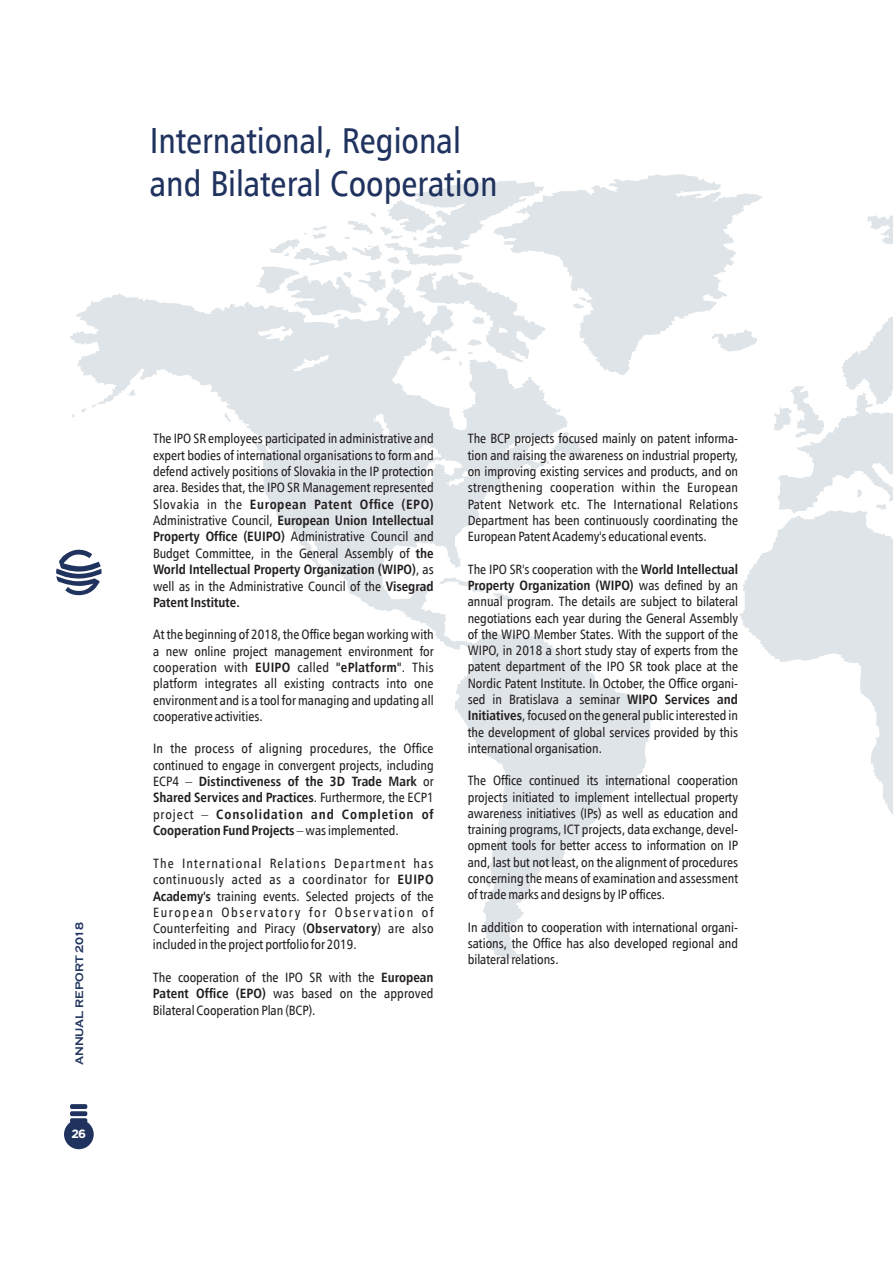
<style>
.page{position:relative;width:893px;height:1263px;background:#fff}
.page>*{position:absolute;margin:0;border:0;box-sizing:border-box;transform-origin:0 0}
.t1{font:36px/43.3px "Humanist 777 AT Roman Condensed B";color:#20335f}
.t2{font:13.5px/16.4px "Humanist 777 AT Roman Condensed B";color:#231f20;text-align:justify}
.t3{font:13.5px/16.4px "Humanist 777 AT Bold Condensed B";color:#231f20}
.t4{font:700 12px "Gotham";color:#fff}
.t5{font:700 11.25px "Copperplate Gothic";color:#20335f}
.s1{font-family:"Humanist 777 AT Roman Condensed B"}
.s2{font-family:"Humanist 777 AT Bold Condensed B"}
</style>
<div class="page">
<svg style="left:547px;top:174px;width:216px;height:161px;fill:#dfe4e8"></svg>
<svg style="left:739px;top:301px;width:154px;height:514px"></svg>
<svg style="left:70px;top:285px;width:581px;height:674px"></svg>
<svg style="left:772px;top:386px;width:53px;height:54px"></svg>
<svg style="left:126px;top:389px;width:10px;height:7px"></svg>
<svg style="left:867px;top:215px;width:26px;height:29px"></svg>
<svg style="left:710px;top:329px;width:48px;height:23px"></svg>
<svg style="left:256px;top:180px;width:291px;height:187px"></svg>
<svg style="left:64px;top:1104px;width:30px;height:45px"></svg>
<svg style="left:56px;top:549px;width:46px;height:46px"></svg>
<h1 class="t1" style="left:150px;top:122px;width:349px">International, Regional and Bilateral Cooperation</h1>
<p class="t5" style="left:73px;top:1065px;width:144px;rotate:-90deg">ANNUAL REPORT 2018</p>
<p class="t4" style="left:72px;top:1129px;width:16px">26</p>
<p class="t2" style="left:153px;top:432px;width:282px">The IPO SR employees participated in administrative and expert bodies of international organisations to form and defend actively positions of Slovakia in the IP protection area. Besides that, the IPO SR Management represented</p>
<p class="t3" style="left:153px;top:497px;width:282px"><span class="s1">Slovakia in the</span> European Patent Office (EPO)<br><span class="s1">Administrative Council,</span> European Union Intellectual</p>
<p class="t2" style="left:153px;top:530px;width:282px"><span class="s2">Property Office (EUIPO)</span> Administrative Council and<br>Budget Committee, in the General Assembly of <span class="s2">the</span></p>
<p class="t3" style="left:153px;top:562px;width:282px">World Intellectual Property Organization (WIPO)<span class="s1">, as</span></p>
<p class="t2" style="left:153px;top:579px;width:282px">well as in the Administrative Council of the <span class="s2">Visegrad</span></p>
<p class="t3" style="left:153px;top:595px;width:88px">Patent Institute.</p>
<p class="t2" style="left:153px;top:628px;width:282px">At the beginning of 2018, the Office began working with a new online project management environment for cooperation with <span class="s2">EUIPO</span> called <span class="s2">"ePlatform"</span>. This platform integrates all existing contracts into one environment and is a tool for managing and updating all cooperative activities.</p>
<p class="t2" style="left:153px;top:742px;width:282px">In the process of aligning procedures, the Office continued to engage in convergent projects, including</p>
<p class="t3" style="left:153px;top:774px;width:282px;text-align:justify"><span class="s1">ECP4 –</span> Distinctiveness of the 3D Trade Mark <span class="s1">or </span>Shared Services and Practices<span class="s1">. Furthermore, the ECP1 project –</span> Consolidation and Completion of Cooperation Fund Projects <span class="s1">– was implemented.</span></p>
<p class="t2" style="left:153px;top:856px;width:282px">The International Relations Department has continuously acted as a coordinator for <span class="s2">EUIPO Academy's</span> training events. Selected projects of the European Observatory for Observation of Counterfeiting and Piracy (<span class="s2">Observatory</span>) are also included in the project portfolio for 2019.</p>
<p class="t2" style="left:153px;top:970px;width:282px">The cooperation of the IPO SR with the <span class="s2">European Patent Office (EPO)</span> was based on the approved Bilateral Cooperation Plan (BCP).</p>
<p class="t2" style="left:468px;top:432px;width:272px">The BCP projects focused mainly on patent informa&shy;tion and raising the awareness on industrial property, on improving existing services and products, and on strengthening cooperation within the European Patent Network etc. The International Relations Department has been continuously coordinating the European Patent Academy's educational events.</p>
<p class="t2" style="left:468px;top:562px;width:272px">The IPO SR's cooperation with the <span class="s2">World Intellectual</span></p>
<p class="t3" style="left:468px;top:578px;width:272px">Property Organization (WIPO) <span class="s1">was defined by an</span></p>
<p class="t2" style="left:468px;top:594px;width:272px">annual program. The details are subject to bilateral negotiations each year during the General Assembly of the WIPO Member States. With the support of the WIPO, in 2018 a short study stay of experts from the patent department of the IPO SR took place at the Nordic Patent Institute. In October, the Office organi&shy;sed in Bratislava a seminar <span class="s2">WIPO Services and Initiatives</span>, focused on the general public interested in the development of global services provided by this international organisation.</p>
<p class="t2" style="left:468px;top:774px;width:272px">The Office continued its international cooperation projects initiated to implement intellectual property awareness initiatives (IPs) as well as education and training programs, ICT projects, data exchange, devel&shy;opment tools for better access to information on IP and, last but not least, on the alignment of procedures concerning the means of examination and assessment of trade marks and designs by IP offices.</p>
<p class="t2" style="left:468px;top:920px;width:272px">In addition to cooperation with international organi&shy;sations, the Office has also developed regional and bilateral relations.</p>
</div>
